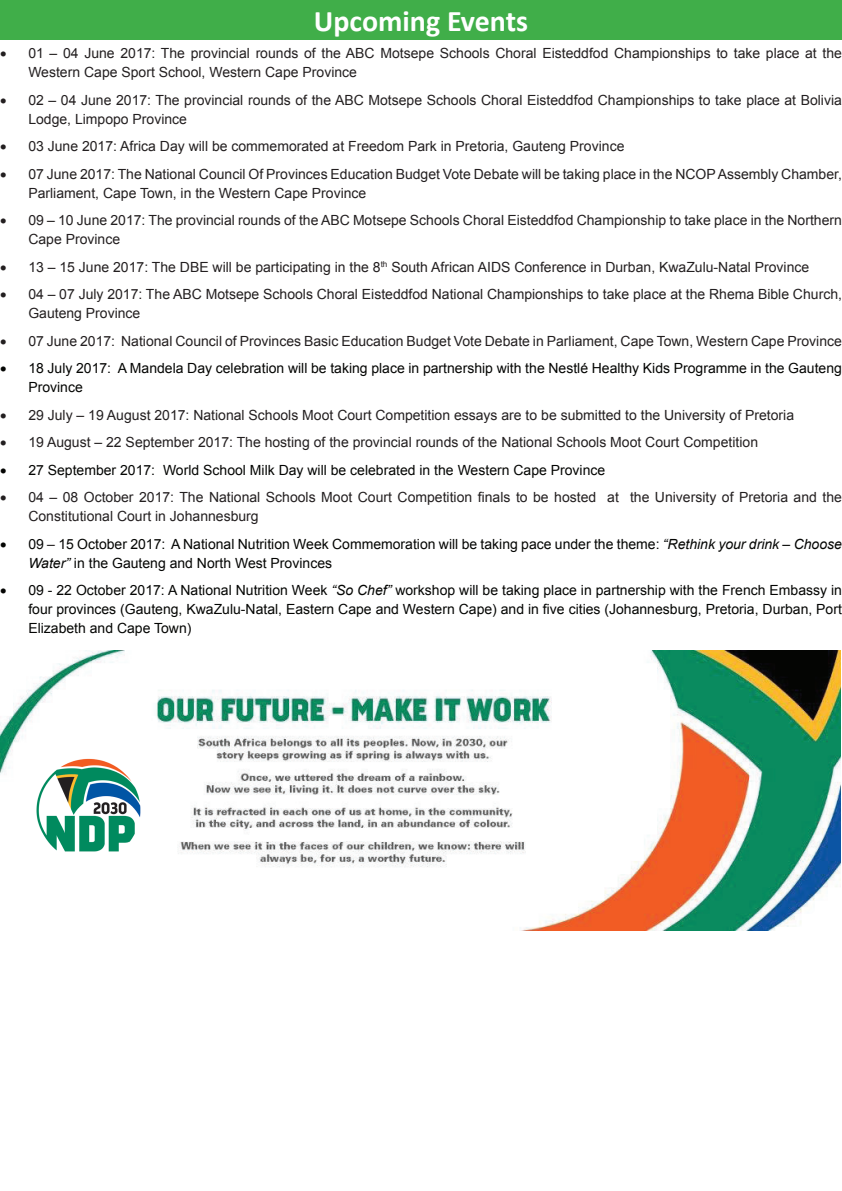
<style>
.page{position:relative;width:842px;height:1191px;background:#fff}
.page>*{position:absolute;margin:0;border:0;box-sizing:border-box;transform-origin:0 0}
.t1{font:700 30px "Calibri";color:#fff}
.t2{font:14px/19px "Arial";color:#231f20}
.t3{font:14px/19px "Arial";color:#040503}
.s1{color:#231f20}
.s2{font-style:italic}
</style>
<div class="page">
<div style="left:0;top:0;width:842px;height:40px;background:#40ae49"></div>
<img style="left:0;top:650px;width:840px;height:280px">
<img style="left:36px;top:758px;width:104px;height:93px">
<h1 class="t1" style="left:314px;top:2px;width:216px">Upcoming Events</h1>
<p class="t2" style="left:28px;top:44px;width:815px;text-indent:-28px">• 01 – 04 June 2017: The provincial rounds of the ABC Motsepe Schools Choral Eisteddfod Championships to take place at the<br>Western Cape Sport School, Western Cape Province</p>
<p class="t2" style="left:28px;top:90px;width:815px;text-indent:-28px">• 02 – 04 June 2017: The provincial rounds of the ABC Motsepe Schools Choral Eisteddfod Championships to take place at Bolivia<br>Lodge, Limpopo Province</p>
<p class="t2" style="left:0;top:137px;width:626px">• 03 June 2017: Africa Day will be commemorated at Freedom Park in Pretoria, Gauteng Province</p>
<p class="t2" style="left:28px;top:164px;width:815px;text-indent:-28px">• 07 June 2017: The National Council Of Provinces Education Budget Vote Debate will be taking place in the NCOP Assembly Chamber,<br>Parliament, Cape Town, in the Western Cape Province</p>
<p class="t2" style="left:28px;top:211px;width:815px;text-indent:-28px">• 09 – 10 June 2017: The provincial rounds of the ABC Motsepe Schools Choral Eisteddfod Championship to take place in the Northern<br>Cape Province</p>
<p class="t2" style="left:0;top:257px;width:811px">• 13 – 15 June 2017: The DBE will be participating in the 8<sup>th</sup> South African AIDS Conference in Durban, KwaZulu-Natal Province</p>
<p class="t2" style="left:28px;top:285px;width:815px;text-indent:-28px">• 04 – 07 July 2017: The ABC Motsepe Schools Choral Eisteddfod National Championships to take place at the Rhema Bible Church,<br>Gauteng Province</p>
<p class="t2" style="left:0;top:331px;width:843px">• 07 June 2017: National Council of Provinces Basic Education Budget Vote Debate in Parliament, Cape Town, Western Cape Province</p>
<p class="t3" style="left:28px;top:359px;width:815px;text-indent:-28px">• 18 July 2017: A Mandela Day celebration will be taking place in partnership with the Nestlé Healthy Kids Programme in the Gauteng<br>Province</p>
<p class="t2" style="left:0;top:405px;width:796px">• 29 July – 19 August 2017: National Schools Moot Court Competition essays are to be submitted to the University of Pretoria</p>
<p class="t2" style="left:0;top:433px;width:760px">• 19 August – 22 September 2017: The hosting of the provincial rounds of the National Schools Moot Court Competition</p>
<p class="t3" style="left:0;top:460px;width:607px">• 27 September 2017: World School Milk Day will be celebrated in the Western Cape Province</p>
<p class="t2" style="left:28px;top:488px;width:815px;text-indent:-28px">• 04 – 08 October 2017: The National Schools Moot Court Competition finals to be hosted at the University of Pretoria and the<br>Constitutional Court in Johannesburg</p>
<p class="t3" style="left:28px;top:534px;width:815px;text-indent:-28px">• 09 <span class="s1">–</span> 15 October 2017: A National Nutrition Week Commemoration will be taking pace under the theme: <span class="s2">“Rethink your drink – Choose<br>Water”</span> in the Gauteng and North West Provinces</p>
<p class="t3" style="left:28px;top:581px;width:815px;text-align:justify;text-indent:-28px">• 09 - 22 October 2017: A National Nutrition Week <span class="s2">“So Chef”</span> workshop will be taking place in partnership with the French Embassy in four provinces (Gauteng, KwaZulu-Natal, Eastern Cape and Western Cape) and in five cities (Johannesburg, Pretoria, Durban, Port Elizabeth and Cape Town)</p>
</div>
